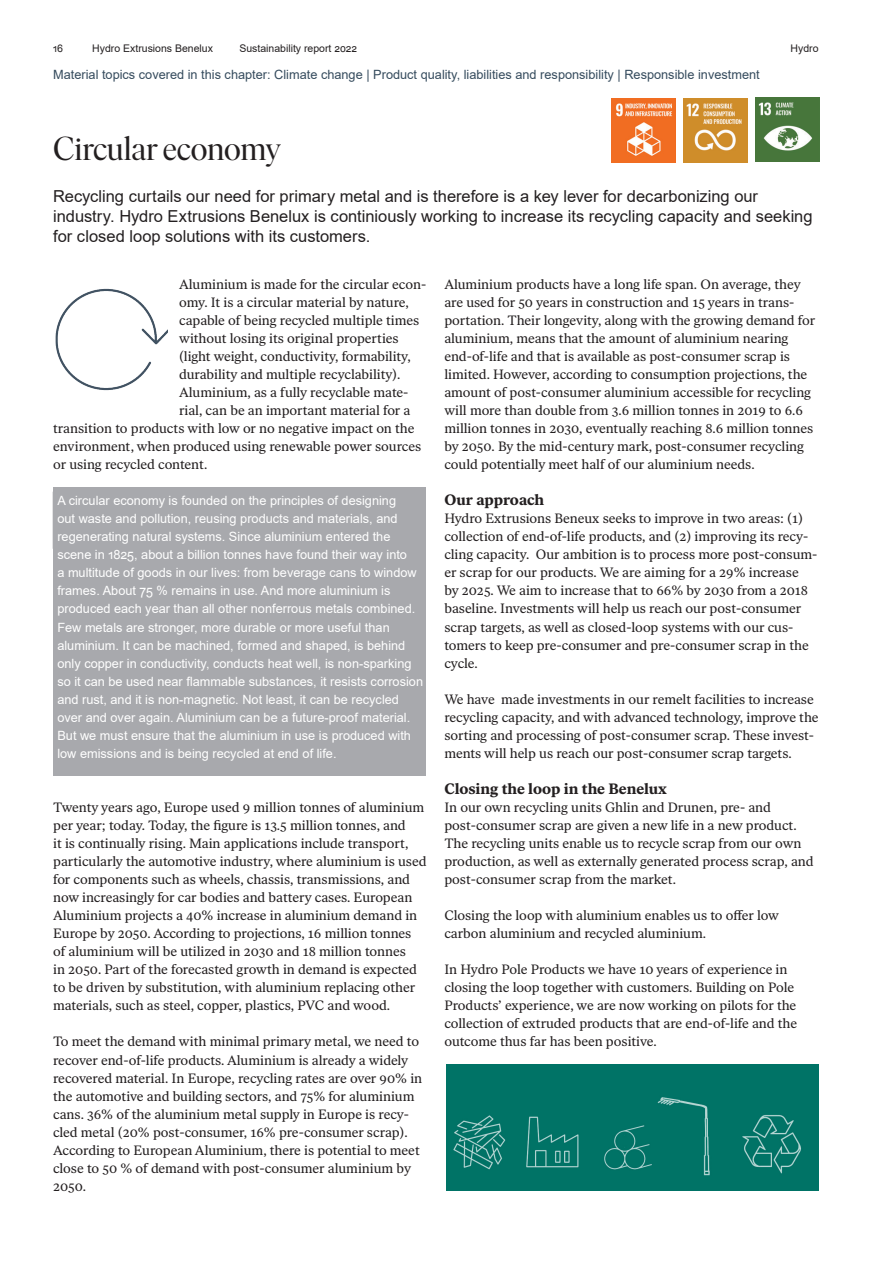
<style>
.page{position:relative;width:893px;height:1263px;background:#fff}
.page>*{position:absolute;margin:0;border:0;box-sizing:border-box;transform-origin:0 0}
.Heading_level_1{font:33px "Ivar Display Hydro";letter-spacing:-.005em;color:#231f20}
.Intro{font:16.5px/20.2px "Arial";color:#231f20}
.Heading_level_3{font:700 15px "Ivar Text Hydro";letter-spacing:-.005em;color:#231f20}
.Body_Copy{font:13.5px/18px "Ivar Text Hydro";color:#231f20}
.Body_Copy-2{font:12.75px/18px "Arial";color:#fff}
.Infobox_text{font:12.75px "Arial";color:#354b5d}
.t1{font:10.5px "Arial";color:#231f20}
</style>
<div class="page">
<div style="left:53px;top:487px;width:372px;height:289px;background:#a8a9ad"></div>
<img style="left:56px;top:288px;width:111px;height:103px">
<img style="left:612px;top:99px;width:64px;height:63px">
<img style="left:683px;top:99px;width:64px;height:63px">
<img style="left:756px;top:98px;width:63px;height:64px">
<hr style="left:52px;top:492px;width:2px;height:57px;background:#a8a9ad">
<img style="left:446px;top:1064px;width:373px;height:127px">
<p class="t1" style="left:53px;top:41px;width:11px">16</p>
<p class="t1" style="left:92px;top:41px;width:122px">Hydro Extrusions Benelux</p>
<p class="t1" style="left:239px;top:41px;width:119px">Sustainability report 2022</p>
<p class="t1" style="left:790px;top:41px;width:30px">Hydro</p>
<p class="Infobox_text" style="left:53px;top:66px;width:708px">Material topics covered in this chapter: Climate change | Product quality, liabilities and responsibility | Responsible investment</p>
<p class="Heading_level_1" style="left:53px;top:131px;width:229px">Circular economy</p>
<p class="Intro" style="left:53px;top:186px;width:761px">Recycling curtails our need for primary metal and is therefore is a key lever for decarbonizing our industry. Hydro Extrusions Benelux is continiously working to increase its recycling capacity and seeking for closed loop solutions with its customers.</p>
<p class="Body_Copy" style="left:179px;top:275px;width:249px">Aluminium is made for the circular econ-</p>
<p class="Body_Copy" style="left:179px;top:293px;width:231px">omy. It is a circular material by nature,</p>
<p class="Body_Copy" style="left:179px;top:311px;width:242px">capable of being recycled multiple times</p>
<p class="Body_Copy" style="left:179px;top:329px;width:221px">without losing its original properties</p>
<p class="Body_Copy" style="left:179px;top:347px;width:233px">(light weight, conductivity, formability,</p>
<p class="Body_Copy" style="left:179px;top:365px;width:223px">durability and multiple recyclability).</p>
<p class="Body_Copy" style="left:179px;top:383px;width:231px">Aluminium, as a fully recyclable mate-</p>
<p class="Body_Copy" style="left:179px;top:401px;width:233px">rial, can be an important material for a</p>
<p class="Body_Copy" style="left:53px;top:419px;width:363px">transition to products with low or no negative impact on the</p>
<p class="Body_Copy" style="left:53px;top:437px;width:369px">environment, when produced using renewable power sources</p>
<p class="Body_Copy" style="left:53px;top:455px;width:156px">or using recycled content.</p>
<p class="Body_Copy-2" style="left:57px;top:492px;width:367px">A circular economy is founded on the principles of designing<br>out waste and pollution, reusing products and materials, and regenerating natural systems. Since aluminium entered the scene in 1825, about a billion tonnes have found their way into<br>a multitude of goods in our lives: from beverage cans to window frames. About 75 % remains in use. And more aluminium is produced each year than all other nonferrous metals combined.<br>Few metals are stronger, more durable or more useful than aluminium. It can be machined, formed and shaped, is behind only copper in conductivity, conducts heat well, is non-sparking so it can be used near flammable substances, it resists corrosion and rust, and it is non-magnetic. Not least, it can be recycled over and over again. Aluminium can be a future-proof material.<br>But we must ensure that the aluminium in use is produced with low emissions and is being recycled at end of life.</p>
<p class="Body_Copy" style="left:444px;top:275px;width:372px">Aluminium products have a long life span. On average, they are used for 50 years in construction and 15 years in trans&shy;portation. Their longevity, along with the growing demand for aluminium, means that the amount of aluminium nearing end-of-life and that is available as post-consumer scrap is limited. However, according to consumption projections, the amount of post-consumer aluminium accessible for recycling will more than double from 3.6 million tonnes in 2019 to 6.6 million tonnes in 2030, eventually reaching 8.6 million tonnes by 2050. By the mid-century mark, post-consumer recycling could potentially meet half of our aluminium needs.</p>
<p class="Heading_level_3" style="left:444px;top:491px;width:101px">Our approach</p>
<p class="Body_Copy" style="left:444px;top:509px;width:375px">Hydro Extrusions Beneux seeks to improve in two areas: (1) collection of end-of-life products, and (2) improving its recy&shy;cling capacity. Our ambition is to process more post-consum&shy;er scrap for our products. We are aiming for a 29% increase<br>by 2025. We aim to increase that to 66% by 2030 from a 2018 baseline. Investments will help us reach our post-consumer scrap targets, as well as closed-loop systems with our cus&shy;tomers to keep pre-consumer and pre-consumer scrap in the cycle.</p>
<p class="Body_Copy" style="left:444px;top:690px;width:376px">We have made investments in our remelt facilities to increase recycling capacity, and with advanced technology, improve the sorting and processing of post-consumer scrap. These invest&shy;ments will help us reach our post-consumer scrap targets.</p>
<p class="Heading_level_3" style="left:444px;top:780px;width:224px">Closing the loop in the Benelux</p>
<p class="Body_Copy" style="left:444px;top:798px;width:371px">In our own recycling units Ghlin and Drunen, pre- and post-consumer scrap are given a new life in a new product.<br>The recycling units enable us to recycle scrap from our own production, as well as externally generated process scrap, and post-consumer scrap from the market.</p>
<p class="Body_Copy" style="left:444px;top:906px;width:336px">Closing the loop with aluminium enables us to offer low carbon aluminium and recycled aluminium.</p>
<p class="Body_Copy" style="left:444px;top:961px;width:354px">In Hydro Pole Products we have 10 years of experience in closing the loop together with customers. Building on Pole Products’ experience, we are now working on pilots for the collection of extruded products that are end-of-life and the outcome thus far has been positive.</p>
<p class="Body_Copy" style="left:53px;top:798px;width:375px">Twenty years ago, Europe used 9 million tonnes of aluminium per year; today. Today, the figure is 13.5 million tonnes, and<br>it is continually rising. Main applications include transport, particularly the automotive industry, where aluminium is used for components such as wheels, chassis, transmissions, and now increasingly for car bodies and battery cases. European Aluminium projects a 40% increase in aluminium demand in Europe by 2050. According to projections, 16 million tonnes of aluminium will be utilized in 2030 and 18 million tonnes<br>in 2050. Part of the forecasted growth in demand is expected to be driven by substitution, with aluminium replacing other materials, such as steel, copper, plastics, PVC and wood.</p>
<p class="Body_Copy" style="left:53px;top:1033px;width:371px">To meet the demand with minimal primary metal, we need to recover end-of-life products. Aluminium is already a widely recovered material. In Europe, recycling rates are over 90% in the automotive and building sectors, and 75% for aluminium cans. 36% of the aluminium metal supply in Europe is recy&shy;cled metal (20% post-consumer, 16% pre-consumer scrap).<br>According to European Aluminium, there is potential to meet close to 50 % of demand with post-consumer aluminium by 2050.</p>
</div>
